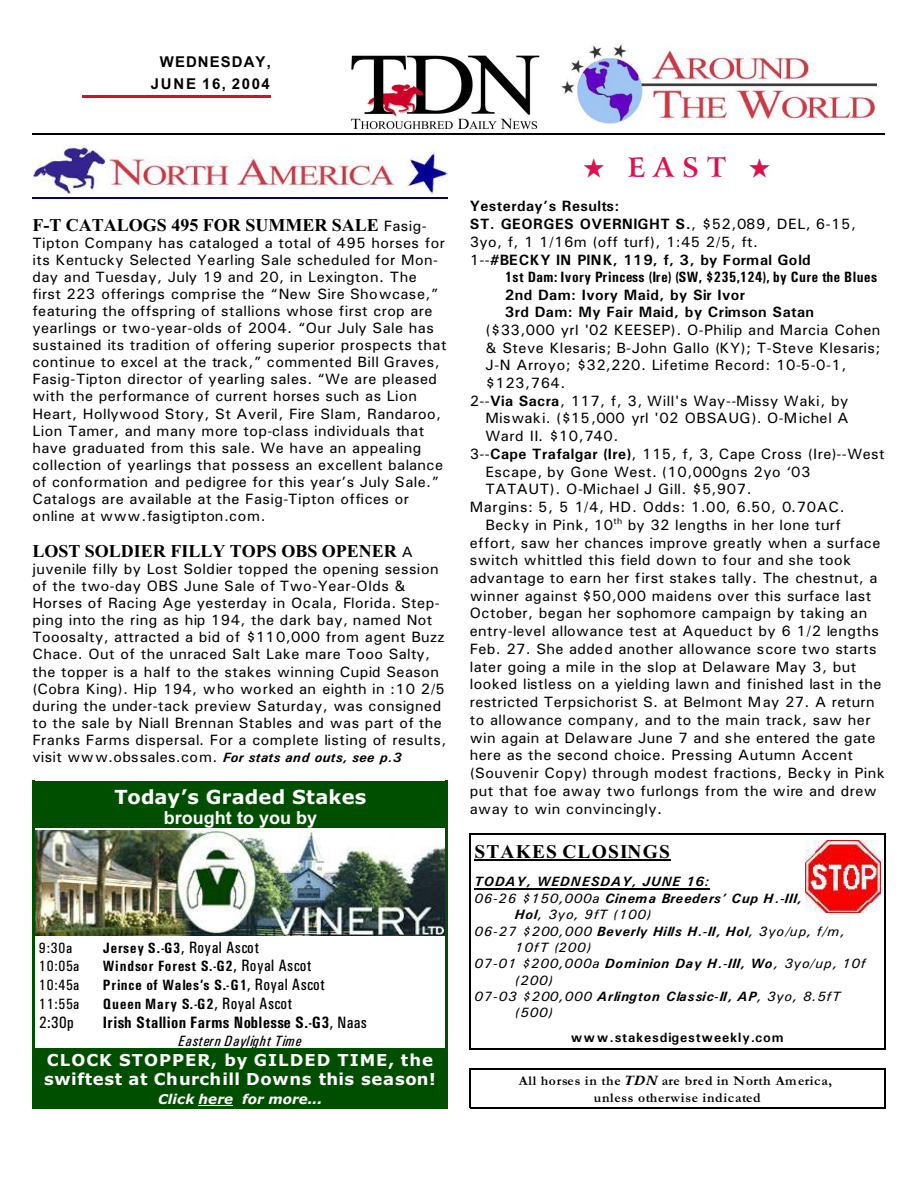
<style>
.page{position:relative;width:918px;height:1188px;background:#fff}
.page>*{position:absolute;margin:0;border:0;box-sizing:border-box;transform-origin:0 0}
.t1{font:700 27px "Arrus BT";color:#db124d}
.t2{font:700 19.5px "Verdana";letter-spacing:.01em;color:#fff}
.t3{font:700 19.5px "Times New Roman";letter-spacing:.06em;color:#000}
.t4{font:700 18px "Times New Roman";color:#000}
.t5{font:700 18px "Arial";color:#fff}
.t6{font:700 16.5px/19.5px "Verdana";letter-spacing:.045em;color:#fff}
.t7{font:700 16.5px "Univers Condensed";letter-spacing:.025em;color:#000}
.t8{font:16.5px "Univers Condensed";color:#000}
.t9{font:15px/17.1px "Univers";letter-spacing:.03em;color:#000}
.t10{font:700 15px/17.7px "Univers";letter-spacing:.03em;color:#000}
.t11{font:700 15px "Univers Condensed";letter-spacing:.06em;color:#000}
.t12{font:700 15px "Univers Condensed";letter-spacing:.03em;color:#000}
.t13{font:15px "Univers";letter-spacing:.01em;color:#000}
.t14{font:15px "Univers Condensed";letter-spacing:.055em;color:#000}
.t15{font:700 15px/21.3px "Arial";letter-spacing:.07em;color:#000;text-align:right}
.t16{font:italic 15px "Univers Condensed";letter-spacing:.065em;color:#000}
.t17{font:italic 13.5px "Univers";letter-spacing:.065em;color:#000}
.t18{font:700 13.5px/16.8px "Garamond";letter-spacing:.055em;color:#000;text-align:center}
.t19{font:italic 700 13.5px "Univers";letter-spacing:.035em;color:#000}
.t20{font:700 13.5px "Univers";letter-spacing:.06em;color:#000}
.t21{font:italic 700 13.5px "Univers";letter-spacing:.065em;color:#000}
.t22{font:italic 700 13.5px "Verdana";letter-spacing:.005em;color:#fff}
.s1{font-family:"Univers";font-weight:400;font-size:15px}
.s2{font-weight:700;font-style:italic;font-size:13.5px}
.s3{font-weight:400;font-size:16.5px}
.s4{font-weight:400}
.s5{font-weight:700}
.s6{font-style:italic}
</style>
<div class="page">
<hr style="left:82px;top:96px;width:189px;height:2px;background:#d41226">
<img style="left:561px;top:44px;width:315px;height:79px">
<img style="left:351px;top:55px;width:189px;height:75px">
<hr style="left:32px;top:133px;width:853px;height:2px;background:#000">
<img style="left:32px;top:145px;width:416px;height:49px">
<hr style="left:32px;top:197px;width:416px;height:2px;background:#000080">
<img style="left:35px;top:831px;width:410px;height:105px">
<div style="left:35px;top:784px;width:410px;height:44px;background:#004f00"></div>
<div style="left:35px;top:1048px;width:410px;height:58px;background:#004f00"></div>
<hr style="left:199px;top:1105px;width:34px;height:2px;background:#fff">
<hr style="left:32px;top:781px;width:3px;height:328px;background:#004f00">
<hr style="left:445px;top:781px;width:3px;height:328px;background:#004f00">
<hr style="left:32px;top:781px;width:416px;height:3px;background:#004f00">
<hr style="left:32px;top:1106px;width:416px;height:3px;background:#004f00">
<img style="left:805px;top:840px;width:75px;height:72px">
<hr style="left:474px;top:860px;width:197px;height:1px;background:#000">
<hr style="left:474px;top:888px;width:236px;height:1px;background:#000">
<hr style="left:470px;top:833px;width:1px;height:217px;background:#000">
<hr style="left:884px;top:833px;width:1px;height:217px;background:#000">
<hr style="left:470px;top:833px;width:415px;height:2px;background:#000">
<hr style="left:470px;top:1049px;width:415px;height:1px;background:#000">
<hr style="left:470px;top:1068px;width:1px;height:40px;background:#000">
<hr style="left:884px;top:1068px;width:1px;height:40px;background:#000">
<hr style="left:470px;top:1068px;width:415px;height:2px;background:#000">
<hr style="left:470px;top:1107px;width:415px;height:2px;background:#000">
<p class="t15" style="left:151px;top:53px;width:122px">WEDNESDAY,<br>JUNE 16, 2004</p>
<p class="t4" style="left:32px;top:219px;width:396px">F-T CATALOGS 495 FOR SUMMER SALE <span class="s1">Fasig-</span></p>
<p class="t9" style="left:32px;top:235px;width:416px">Tipton Company has cataloged a total of 495 horses for its Kentucky Selected Yearling Sale scheduled for Mon&shy;day and Tuesday, July 19 and 20, in Lexington. The first 223 offerings comprise the “New Sire Showcase,” featuring the offspring of stallions whose first crop are yearlings or two-year-olds of 2004. “Our July Sale has sustained its tradition of offering superior prospects that continue to excel at the track,” commented Bill Graves, Fasig-Tipton director of yearling sales. “We are pleased with the performance of current horses such as Lion Heart, Hollywood Story, St Averil, Fire Slam, Randaroo, Lion Tamer, and many more top-class individuals that have graduated from this sale. We have an appealing collection of yearlings that possess an excellent balance of conformation and pedigree for this year’s July Sale.” Catalogs are available at the Fasig-Tipton offices or online at www.fasigtipton.com.</p>
<p class="t4" style="left:32px;top:545px;width:382px">LOST SOLDIER FILLY TOPS OBS OPENER <span class="s1">A</span></p>
<p class="t9" style="left:32px;top:562px;width:416px">juvenile filly by Lost Soldier topped the opening session of the two-day OBS June Sale of Two-Year-Olds &amp; Horses of Racing Age yesterday in Ocala, Florida. Step&shy;ping into the ring as hip 194, the dark bay, named Not Tooosalty, attracted a bid of $110,000 from agent Buzz Chace. Out of the unraced Salt Lake mare Tooo Salty, the topper is a half to the stakes winning Cupid Season (Cobra King). Hip 194, who worked an eighth in :10 2/5 during the under-tack preview Saturday, was consigned to the sale by Niall Brennan Stables and was part of the Franks Farms dispersal. For a complete listing of results, visit www.obssales.com. <span class="s2">For stats and outs, see p.3</span></p>
<h2 class="t2" style="left:114px;top:789px;width:253px">Today’s Graded Stakes</h2>
<p class="t5" style="left:164px;top:811px;width:155px">brought to you by</p>
<p class="t14" style="left:39px;top:942px;width:35px">9:30a</p>
<p class="t11" style="left:103px;top:942px;width:158px">Jersey S.-G3<span class="s3">, Royal Ascot</span></p>
<p class="t14" style="left:39px;top:961px;width:42px">10:05a</p>
<p class="t11" style="left:103px;top:961px;width:210px">Windsor Forest S.-G2<span class="s3">, Royal Ascot</span></p>
<p class="t14" style="left:39px;top:980px;width:42px">10:45a</p>
<p class="t11" style="left:103px;top:980px;width:224px">Prince of Wales’s S.-G1<span class="s3">, Royal Ascot</span></p>
<p class="t14" style="left:39px;top:998px;width:42px">11:55a</p>
<p class="t11" style="left:103px;top:998px;width:191px">Queen Mary S.-G2<span class="s3">, Royal Ascot</span></p>
<p class="t8" style="left:39px;top:1016px;width:36px">2:30p</p>
<p class="t7" style="left:103px;top:1016px;width:266px">Irish Stallion Farms Noblesse S.-G3<span class="s4">, Naas</span></p>
<p class="t16" style="left:178px;top:1035px;width:125px">Eastern Daylight Time</p>
<p class="t6" style="left:44px;top:1052px;width:393px">CLOCK STOPPER, by GILDED TIME, the swiftest at Churchill Downs this season!</p>
<p class="t22" style="left:158px;top:1094px;width:166px">Click here for more...</p>
<h1 class="t1" style="left:583px;top:157px;width:189px">★ EAST ★</h1>
<p class="t10" style="left:470px;top:199px;width:388px">Yesterday’s Results:<br>ST. GEORGES OVERNIGHT S.<span class="s4">, $52,089, DEL, 6-15, 3yo, f, 1 1/16m (off turf), 1:45 2/5, ft.<br>1--</span>#BECKY IN PINK, 119, f, 3, by Formal Gold</p>
<p class="t12" style="left:505px;top:272px;width:374px">1st Dam: Ivory Princess (Ire) (SW, $235,124), by Cure the Blues</p>
<p class="t10" style="left:505px;top:287px;width:311px">2nd Dam: Ivory Maid, by Sir Ivor<br>3rd Dam: My Fair Maid, by Crimson Satan</p>
<p class="t9" style="left:485px;top:322px;width:396px">($33,000 yrl '02 KEESEP). O-Philip and Marcia Cohen</p>
<p class="t9" style="left:485px;top:340px;width:396px">&amp; Steve Klesaris; B-John Gallo (KY); T-Steve Klesaris;</p>
<p class="t9" style="left:485px;top:358px;width:363px">J-N Arroyo; $32,220. Lifetime Record: 10-5-0-1,</p>
<p class="t9" style="left:485px;top:376px;width:82px">$123,764.</p>
<p class="t9" style="left:470px;top:393px;width:380px">2--<span class="s5">Via Sacra</span>, 117, f, 3, Will's Way--Missy Waki, by</p>
<p class="t13" style="left:485px;top:413px;width:365px">Miswaki. ($15,000 yrl '02 OBSAUG). O-Michel A</p>
<p class="t9" style="left:485px;top:429px;width:134px">Ward II. $10,740.</p>
<p class="t9" style="left:470px;top:447px;width:416px">3--<span class="s5">Cape Trafalgar (Ire)</span>, 115, f, 3, Cape Cross (Ire)--West</p>
<p class="t9" style="left:485px;top:464px;width:326px">Escape, by Gone West. (10,000gns 2yo ‘03</p>
<p class="t9" style="left:485px;top:482px;width:268px">TATAUT). O-Michael J Gill. $5,907.</p>
<p class="t9" style="left:470px;top:500px;width:376px">Margins: 5, 5 1/4, HD. Odds: 1.00, 6.50, 0.70AC.</p>
<p class="t9" style="left:485px;top:517px;width:357px">Becky in Pink, 10<sup>th</sup> by 32 lengths in her lone turf</p>
<p class="t9" style="left:470px;top:535px;width:412px">effort, saw her chances improve greatly when a surface</p>
<p class="t9" style="left:470px;top:553px;width:383px">switch whittled this field down to four and she took</p>
<p class="t9" style="left:470px;top:571px;width:409px">advantage to earn her first stakes tally. The chestnut, a</p>
<p class="t9" style="left:470px;top:588px;width:403px">winner against $50,000 maidens over this surface last</p>
<p class="t9" style="left:470px;top:606px;width:399px">October, began her sophomore campaign by taking an</p>
<p class="t9" style="left:470px;top:624px;width:411px">entry-level allowance test at Aqueduct by 6 1/2 lengths</p>
<p class="t9" style="left:470px;top:642px;width:408px">Feb. 27. She added another allowance score two starts</p>
<p class="t9" style="left:470px;top:659px;width:388px">later going a mile in the slop at Delaware May 3, but</p>
<p class="t9" style="left:470px;top:677px;width:413px">looked listless on a yielding lawn and finished last in the</p>
<p class="t9" style="left:470px;top:695px;width:407px">restricted Terpsichorist S. at Belmont May 27. A return</p>
<p class="t9" style="left:470px;top:712px;width:402px">to allowance company, and to the main track, saw her</p>
<p class="t9" style="left:470px;top:730px;width:407px">win again at Delaware June 7 and she entered the gate</p>
<p class="t9" style="left:470px;top:748px;width:385px">here as the second choice. Pressing Autumn Accent</p>
<p class="t9" style="left:470px;top:766px;width:417px">(Souvenir Copy) through modest fractions, Becky in Pink</p>
<p class="t9" style="left:470px;top:783px;width:409px">put that foe away two furlongs from the wire and drew</p>
<p class="t9" style="left:470px;top:801px;width:194px">away to win convincingly.</p>
<h2 class="t3" style="left:474px;top:845px;width:197px">STAKES CLOSINGS</h2>
<p class="t21" style="left:474px;top:877px;width:236px">TODAY, WEDNESDAY, JUNE 16:</p>
<p class="t19" style="left:474px;top:893px;width:329px"><span class="s4">06-26 $150,000a</span> Cinema Breeders’ Cup H.-III,</p>
<p class="t17" style="left:515px;top:910px;width:138px"><span class="s5">Hol</span>, 3yo, 9fT (100)</p>
<p class="t17" style="left:474px;top:926px;width:372px">06-27 $200,000 <span class="s5">Beverly Hills H.-II, Hol</span>, 3yo/up, f/m,</p>
<p class="t17" style="left:515px;top:943px;width:78px">10fT (200)</p>
<p class="t17" style="left:474px;top:959px;width:393px">07-01 $200,000a <span class="s5">Dominion Day H.-III, Wo</span>, 3yo/up, 10f</p>
<p class="t17" style="left:515px;top:975px;width:40px">(200)</p>
<p class="t17" style="left:474px;top:992px;width:368px">07-03 $200,000 <span class="s5">Arlington Classic-II, AP</span>, 3yo, 8.5fT</p>
<p class="t17" style="left:515px;top:1008px;width:40px">(500)</p>
<p class="t20" style="left:571px;top:1032px;width:214px">www.stakesdigestweekly.com</p>
<p class="t18" style="left:519px;top:1074px;width:315px">All horses in the <span class="s6">TDN</span> are bred in North America, unless otherwise indicated</p>
</div>
